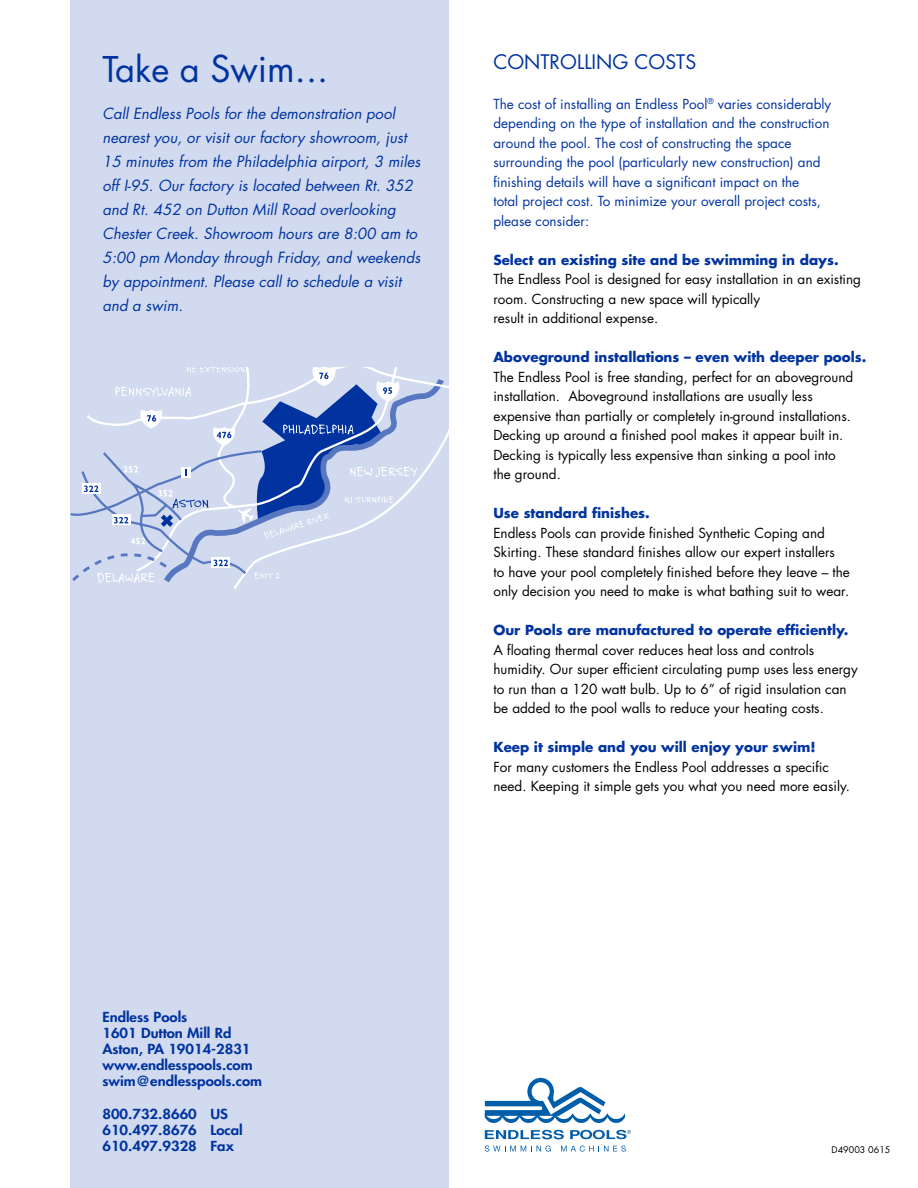
<style>
.page{position:relative;width:918px;height:1188px;background:#fff}
.page>*{position:absolute;margin:0;border:0;box-sizing:border-box;transform-origin:0 0}
.t1{font:36px "Futura";color:#0033a0}
.t2{font:19.5px "Futura";color:#0033a0}
.t3{font:italic 15px/24px "Futura";color:#0033a0}
.t4{font:13.5px/19.5px "Futura";color:#000}
.t5{font:13.5px/19.5px "Futura";color:#0033a0}
.t6{font:700 13.5px "Futura";color:#0033a0}
.t7{font:800 13.5px "Futura";color:#0033a0;scale:1.1 1}
.t8{font:9px "Futura";color:#000}
.s1{font-size:34.5px}
</style>
<div class="page">
<div style="left:70px;top:0;width:378px;height:1188px;background:#d1daee"></div>
<svg style="left:70px;top:368px;width:378px;height:221px"></svg>
<svg style="left:485px;top:1078px;width:140px;height:45px"></svg>
<svg style="left:485px;top:1130px;width:79px;height:9px"></svg>
<svg style="left:485px;top:1145px;width:66px;height:7px"></svg>
<svg style="left:561px;top:1145px;width:65px;height:7px"></svg>
<svg style="left:570px;top:1130px;width:61px;height:9px"></svg>
<p class="t1" style="left:102px;top:46px;width:227px"><span class="s1">Take a</span> Swim...</p>
<p class="t3" style="left:102px;top:102px;width:320px">Call Endless Pools for the demonstration pool nearest you, or visit our factory showroom, just 15 minutes from the Philadelphia airport, 3 miles off I-95. Our factory is located between Rt. 352 and Rt. 452 on Dutton Mill Road overlooking Chester Creek. Showroom hours are 8:00 am to 5:00 pm Monday through Friday, and weekends by appointment. Please call to schedule a visit and a swim.</p>
<p class="t2" style="left:493px;top:49px;width:204px">CONTROLLING COSTS</p>
<p class="t5" style="left:493px;top:94px;width:339px">The cost of installing an Endless Pool<sup>®</sup> varies considerably depending on the type of installation and the construction around the pool. The cost of constructing the space surrounding the pool (particularly new construction) and finishing details will have a significant impact on the<br>total project cost. To minimize your overall project costs, please consider:</p>
<p class="t6" style="left:493px;top:251px;width:347px">Select an existing site and be swimming in days.</p>
<p class="t4" style="left:493px;top:270px;width:369px">The Endless Pool is designed for easy installation in an existing room. Constructing a new space will typically<br>result in additional expense.</p>
<p class="t6" style="left:493px;top:348px;width:374px">Aboveground installations – even with deeper pools.</p>
<p class="t4" style="left:493px;top:367px;width:361px">The Endless Pool is free standing, perfect for an aboveground installation. Aboveground installations are usually less expensive than partially or completely in-ground installations.<br>Decking up around a finished pool makes it appear built in.<br>Decking is typically less expensive than sinking a pool into the ground.</p>
<p class="t6" style="left:493px;top:504px;width:158px">Use standard finishes.</p>
<p class="t4" style="left:493px;top:523px;width:358px">Endless Pools can provide finished Synthetic Coping and Skirting. These standard finishes allow our expert installers<br>to have your pool completely finished before they leave – the only decision you need to make is what bathing suit to wear.</p>
<p class="t6" style="left:493px;top:621px;width:356px">Our Pools are manufactured to operate efficiently.</p>
<p class="t4" style="left:493px;top:640px;width:366px">A floating thermal cover reduces heat loss and controls humidity. Our super efficient circulating pump uses less energy to run than a 120 watt bulb. Up to 6” of rigid insulation can be added to the pool walls to reduce your heating costs.</p>
<p class="t6" style="left:493px;top:738px;width:324px">Keep it simple and you will enjoy your swim!</p>
<p class="t4" style="left:493px;top:757px;width:358px">For many customers the Endless Pool addresses a specific need. Keeping it simple gets you what you need more easily.</p>
<p class="t7" style="left:102px;top:1008px;width:79px">Endless Pools</p>
<p class="t7" style="left:102px;top:1024px;width:119px">1601 Dutton Mill Rd</p>
<p class="t7" style="left:102px;top:1041px;width:136px">Aston, PA 19014-2831</p>
<p class="t7" style="left:102px;top:1057px;width:138px">www.endlesspools.com</p>
<p class="t7" style="left:102px;top:1073px;width:147px">swim@endlesspools.com</p>
<p class="t7" style="left:102px;top:1105px;width:116px">800.732.8660 US</p>
<p class="t7" style="left:102px;top:1122px;width:129px">610.497.8676 Local</p>
<p class="t7" style="left:102px;top:1138px;width:121px">610.497.9328 Fax</p>
<p class="t8" style="left:832px;top:1144px;width:60px">D49003 0615</p>
</div>
